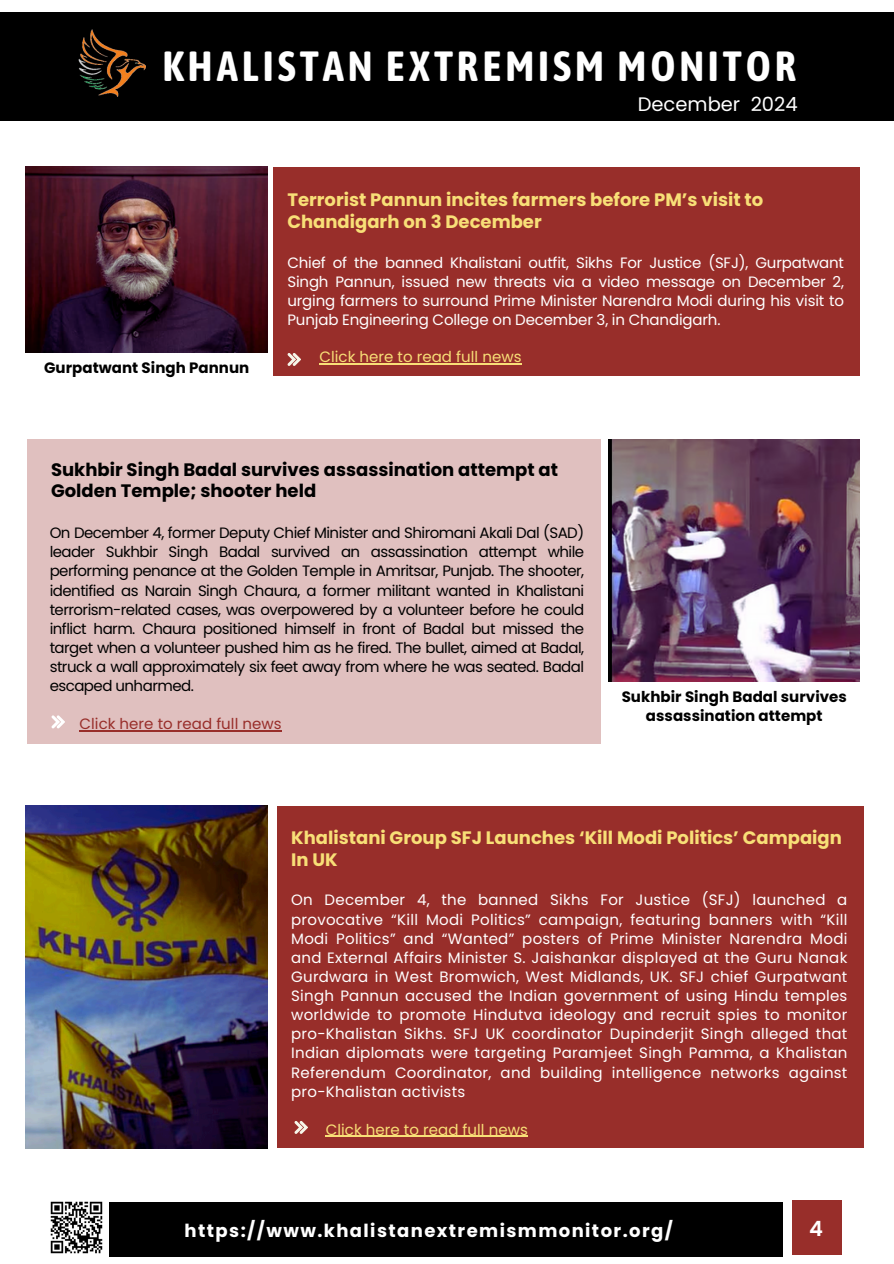
<style>
.page{position:relative;width:894px;height:1264px;background:#fff}
.page>*{position:absolute;margin:0;border:0;box-sizing:border-box;transform-origin:0 0}
.t1{font:700 42px "Asap Condensed";letter-spacing:.09em;color:#fff}
.t2{font:600 21px "Poppins";color:#fff}
.t3{font:19.5px "Poppins";color:#fff}
.t4{font:700 18px/21.3px "Poppins";color:#f8df77}
.t5{font:700 18px/21.3px "Poppins";color:#000}
.t6{font:700 18px "Poppins";letter-spacing:.08em;color:#fff}
.t7{font:15px/19.2px "Poppins";letter-spacing:.005em;color:#fff;text-align:justify}
.t8{font:15px/19.2px "Poppins";letter-spacing:-.035em;color:#000;text-align:justify}
.t9{font:700 15px/19.2px "Poppins";letter-spacing:.005em;color:#000;text-align:center}
.t10{font:15px "Poppins";letter-spacing:.005em;color:#f8df77}
.t11{font:15px "Poppins";letter-spacing:.005em;color:#982e2a}
</style>
<div class="page">
<div style="left:0;top:12px;width:893px;height:109px;background:#000"></div>
<img style="left:78px;top:29px;width:67px;height:68px">
<div style="left:109px;top:1202px;width:673px;height:54px;background:#000"></div>
<div style="left:791px;top:1200px;width:49px;height:54px;background:#982e2a"></div>
<img style="left:50px;top:1201px;width:53px;height:53px">
<div style="left:273px;top:168px;width:586px;height:208px;background:#982e2a"></div>
<svg style="left:287px;top:353px;width:14px;height:13px"></svg>
<div style="left:26px;top:439px;width:574px;height:305px;background:#e0c0bf"></div>
<svg style="left:52px;top:715px;width:13px;height:13px"></svg>
<div style="left:277px;top:805px;width:586px;height:342px;background:#982e2a"></div>
<svg style="left:294px;top:1121px;width:14px;height:12px"></svg>
<img style="left:25px;top:166px;width:242px;height:187px">
<img style="left:608px;top:439px;width:251px;height:242px">
<img style="left:25px;top:805px;width:242px;height:342px">
<hr style="left:319px;top:363px;width:202px;height:1px;background:#f8df77">
<hr style="left:80px;top:730px;width:201px;height:1px;background:#982e2a">
<hr style="left:326px;top:1135px;width:202px;height:1px;background:#f8df77">
<p class="t1" style="left:162px;top:42px;width:635px">KHALISTAN EXTREMISM MONITOR</p>
<p class="t9" style="left:44px;top:358px;width:207px">Gurpatwant Singh Pannun</p>
<h2 class="t3" style="left:637px;top:90px;width:161px">December 2024</h2>
<p class="t4" style="left:287px;top:189px;width:477px">Terrorist Pannun incites farmers before PM’s visit to<br>Chandigarh on 3 December</p>
<h4 class="t7" style="left:287px;top:253px;width:558px">Chief of the banned Khalistani outfit, Sikhs For Justice (SFJ), Gurpatwant Singh Pannun, issued new threats via a video message on December 2, urging farmers to surround Prime Minister Narendra Modi during his visit to Punjab Engineering College on December 3, in Chandigarh.</h4>
<h2 class="t10" style="left:319px;top:346px;width:203px">Click here to read full news</h2>
<p class="t5" style="left:51px;top:459px;width:508px">Sukhbir Singh Badal survives assassination attempt at<br>Golden Temple; shooter held</p>
<p class="t8" style="left:50px;top:523px;width:536px">On December 4, former Deputy Chief Minister and Shiromani Akali Dal (SAD) leader Sukhbir Singh Badal survived an assassination attempt while performing penance at the Golden Temple in Amritsar, Punjab. The shooter, identified as Narain Singh Chaura, a former militant wanted in Khalistani terrorism-related cases, was overpowered by a volunteer before he could inflict harm. Chaura positioned himself in front of Badal but missed the target when a volunteer pushed him as he fired. The bullet, aimed at Badal, struck a wall approximately six feet away from where he was seated. Badal escaped unharmed.</p>
<p class="t11" style="left:80px;top:713px;width:203px">Click here to read full news</p>
<h4 class="t9" style="left:621px;top:687px;width:227px">Sukhbir Singh Badal survives assassination attempt</h4>
<p class="t4" style="left:291px;top:827px;width:552px">Khalistani Group SFJ Launches ‘Kill Modi Politics’ Campaign<br>In UK</p>
<p class="t7" style="left:291px;top:890px;width:557px">On December 4, the banned Sikhs For Justice (SFJ) launched a provocative “Kill Modi Politics” campaign, featuring banners with “Kill Modi Politics” and “Wanted” posters of Prime Minister Narendra Modi and External Affairs Minister S. Jaishankar displayed at the Guru Nanak Gurdwara in West Bromwich, West Midlands, UK. SFJ chief Gurpatwant Singh Pannun accused the Indian government of using Hindu temples worldwide to promote Hindutva ideology and recruit spies to monitor pro-Khalistan Sikhs. SFJ UK coordinator Dupinderjit Singh alleged that Indian diplomats were targeting Paramjeet Singh Pamma, a Khalistan Referendum Coordinator, and building intelligence networks against pro-Khalistan activists</p>
<p class="t10" style="left:326px;top:1118px;width:203px">Click here to read full news</p>
<h1 class="t6" style="left:184px;top:1218px;width:489px">https://www.khalistanextremismmonitor.org/</h1>
<h3 class="t2" style="left:809px;top:1213px;width:15px">4</h3>
</div>
